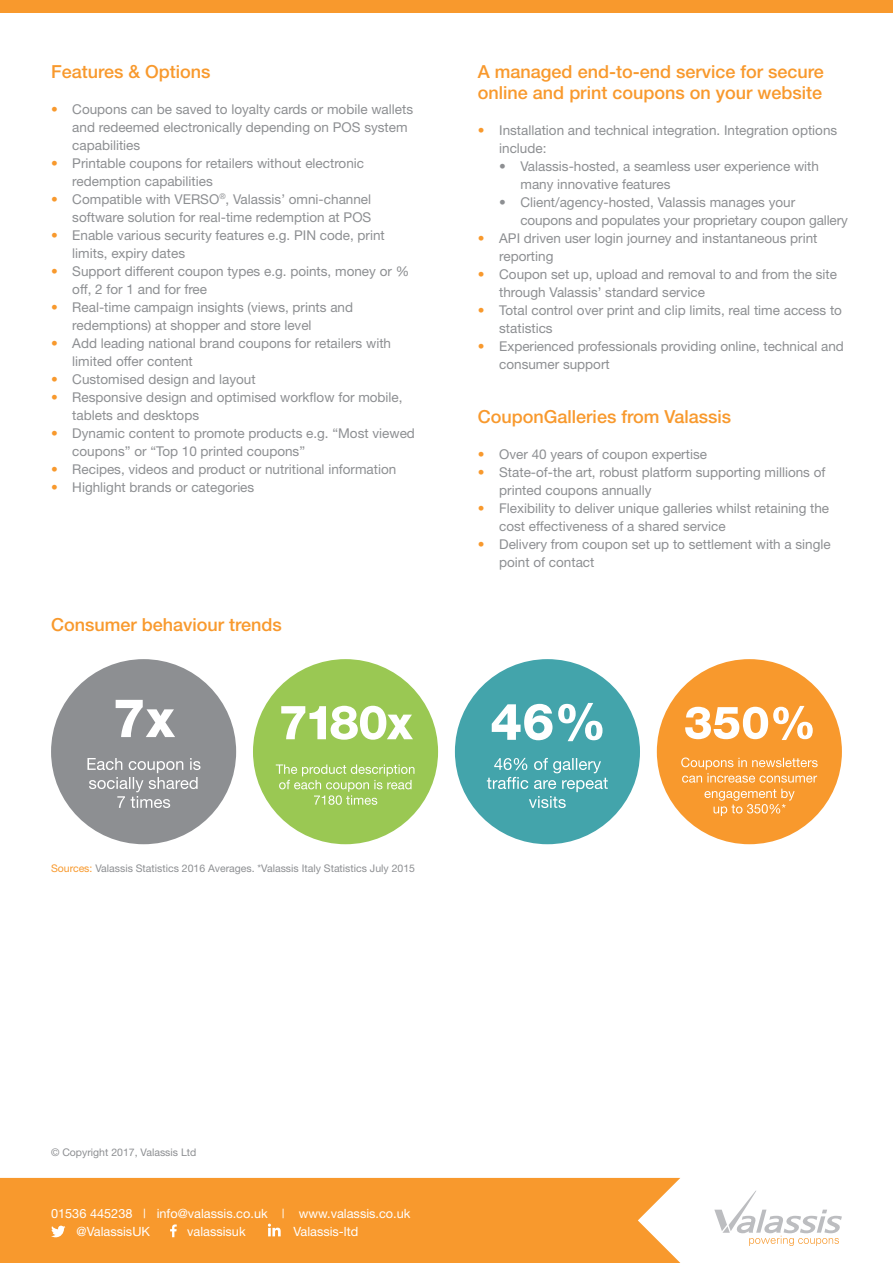
<style>
.page{position:relative;width:893px;height:1263px;background:#fff}
.page>*{position:absolute;margin:0;border:0;box-sizing:border-box;transform-origin:0 0}
.t1{font:500 18px/21px "Helvetica Neue";color:#f8992d}
.t2{font:13.5px/18px "Helvetica Neue";color:#8d8f92}
.t3{font:12.75px/18px "Helvetica Neue";color:#fff}
.t4{font:10.5px "Helvetica Neue";color:#8d8f92}
.s1{color:#f8992d}
</style>
<div class="page">
<div style="left:0;top:1178px;width:681px;height:85px;background:#f8992d"></div>
<svg style="left:714px;top:1191px;width:128px;height:55px"></svg>
<div style="left:0;top:0;width:893px;height:13px;background:#f8992d"></div>
<svg style="left:268px;top:1224px;width:13px;height:12px"></svg>
<svg style="left:170px;top:1224px;width:7px;height:13px"></svg>
<svg style="left:51px;top:1226px;width:14px;height:11px"></svg>
<div style="left:51px;top:659px;width:185px;height:185px;background:#8d8f92;border-radius:50%"></div>
<svg style="left:87px;top:758px;width:114px;height:50px"></svg>
<svg style="left:116px;top:700px;width:59px;height:37px"></svg>
<div style="left:253px;top:659px;width:185px;height:185px;background:#9ac853;border-radius:50%"></div>
<svg style="left:276px;top:764px;width:138px;height:41px"></svg>
<svg style="left:281px;top:706px;width:132px;height:34px"></svg>
<div style="left:455px;top:659px;width:185px;height:185px;background:#43a4ab;border-radius:50%"></div>
<svg style="left:487px;top:758px;width:121px;height:50px"></svg>
<div style="left:657px;top:659px;width:185px;height:185px;background:#f8992d;border-radius:50%"></div>
<svg style="left:704px;top:789px;width:91px;height:27px"></svg>
<svg style="left:681px;top:757px;width:137px;height:26px"></svg>
<svg style="left:492px;top:703px;width:111px;height:38px"></svg>
<svg style="left:685px;top:706px;width:128px;height:34px"></svg>
<h1 class="t1" style="left:51px;top:61px;width:161px">Features &amp; Options</h1>
<p class="t2" style="left:72px;top:100px;width:342px;text-indent:-21px"><span class="s1">•</span> Coupons can be saved to loyalty cards or mobile wallets and redeemed electronically depending on POS system capabilities</p>
<p class="t2" style="left:72px;top:154px;width:293px;text-indent:-21px"><span class="s1">•</span> Printable coupons for retailers without electronic redemption capabilities</p>
<p class="t2" style="left:51px;top:190px;width:322px;text-align:right"><span class="s1">•</span> Compatible with VERSO<sup>®</sup>, Valassis’ omni-channel software solution for real-time redemption at POS</p>
<p class="t2" style="left:72px;top:226px;width:314px;text-indent:-21px"><span class="s1">•</span> Enable various security features e.g. PIN code, print limits, expiry dates</p>
<p class="t2" style="left:72px;top:262px;width:338px;text-indent:-21px"><span class="s1">•</span> Support different coupon types e.g. points, money or % off, 2 for 1 and for free</p>
<p class="t2" style="left:72px;top:298px;width:282px;text-indent:-21px"><span class="s1">•</span> Real-time campaign insights (views, prints and redemptions) at shopper and store level</p>
<p class="t2" style="left:72px;top:334px;width:320px;text-indent:-21px"><span class="s1">•</span> Add leading national brand coupons for retailers with limited offer content</p>
<p class="t2" style="left:51px;top:370px;width:206px"><span class="s1">•</span> Customised design and layout</p>
<p class="t2" style="left:72px;top:388px;width:332px;text-indent:-21px"><span class="s1">•</span> Responsive design and optimised workflow for mobile, tablets and desktops</p>
<p class="t2" style="left:72px;top:424px;width:344px;text-indent:-21px"><span class="s1">•</span> Dynamic content to promote products e.g. “Most viewed coupons” or “Top 10 printed coupons”</p>
<p class="t2" style="left:51px;top:460px;width:347px"><span class="s1">•</span> Recipes, videos and product or nutritional information</p>
<p class="t2" style="left:51px;top:478px;width:205px"><span class="s1">•</span> Highlight brands or categories</p>
<h1 class="t1" style="left:51px;top:614px;width:232px">Consumer behaviour trends</h1>
<h1 class="t1" style="left:478px;top:61px;width:347px">A managed end-to-end service for secure online and print coupons on your website</h1>
<p class="t2" style="left:499px;top:121px;width:340px;text-indent:-21px"><span class="s1">•</span> Installation and technical integration. Integration options include:</p>
<p class="t2" style="left:520px;top:157px;width:300px;text-indent:-21px">• Valassis-hosted, a seamless user experience with many innovative features</p>
<p class="t2" style="left:520px;top:193px;width:329px;text-indent:-21px">• Client/agency-hosted, Valassis manages your coupons and populates your proprietary coupon gallery</p>
<p class="t2" style="left:499px;top:229px;width:320px;text-indent:-21px"><span class="s1">•</span> API driven user login journey and instantaneous print reporting</p>
<p class="t2" style="left:499px;top:265px;width:339px;text-indent:-21px"><span class="s1">•</span> Coupon set up, upload and removal to and from the site through Valassis’ standard service</p>
<p class="t2" style="left:499px;top:301px;width:344px;text-indent:-21px"><span class="s1">•</span> Total control over print and clip limits, real time access to statistics</p>
<p class="t2" style="left:499px;top:337px;width:346px;text-indent:-21px"><span class="s1">•</span> Experienced professionals providing online, technical and consumer support</p>
<h1 class="t1" style="left:478px;top:406px;width:255px">CouponGalleries from Valassis</h1>
<p class="t2" style="left:478px;top:445px;width:231px"><span class="s1">•</span> Over 40 years of coupon expertise</p>
<p class="t2" style="left:499px;top:463px;width:328px;text-indent:-21px"><span class="s1">•</span> State-of-the art, robust platform supporting millions of printed coupons annually</p>
<p class="t2" style="left:499px;top:499px;width:332px;text-indent:-21px"><span class="s1">•</span> Flexibility to deliver unique galleries whilst retaining the cost effectiveness of a shared service</p>
<p class="t2" style="left:499px;top:535px;width:333px;text-indent:-21px"><span class="s1">•</span> Delivery from coupon set up to settlement with a single point of contact</p>
<p class="t4" style="left:51px;top:861px;width:366px"><span class="s1">Sources:</span> Valassis Statistics 2016 Averages. *Valassis Italy Statistics July 2015</p>
<p class="t4" style="left:51px;top:1146px;width:147px">© Copyright 2017, Valassis Ltd</p>
<p class="t3" style="left:77px;top:1204px;width:335px;text-indent:-26px">01536 445238 | info@valassis.co.uk | www.valassis.co.uk @ValassisUK</p>
<p class="t3" style="left:187px;top:1222px;width:60px">valassisuk</p>
<p class="t3" style="left:293px;top:1222px;width:66px">Valassis-ltd</p>
</div>
